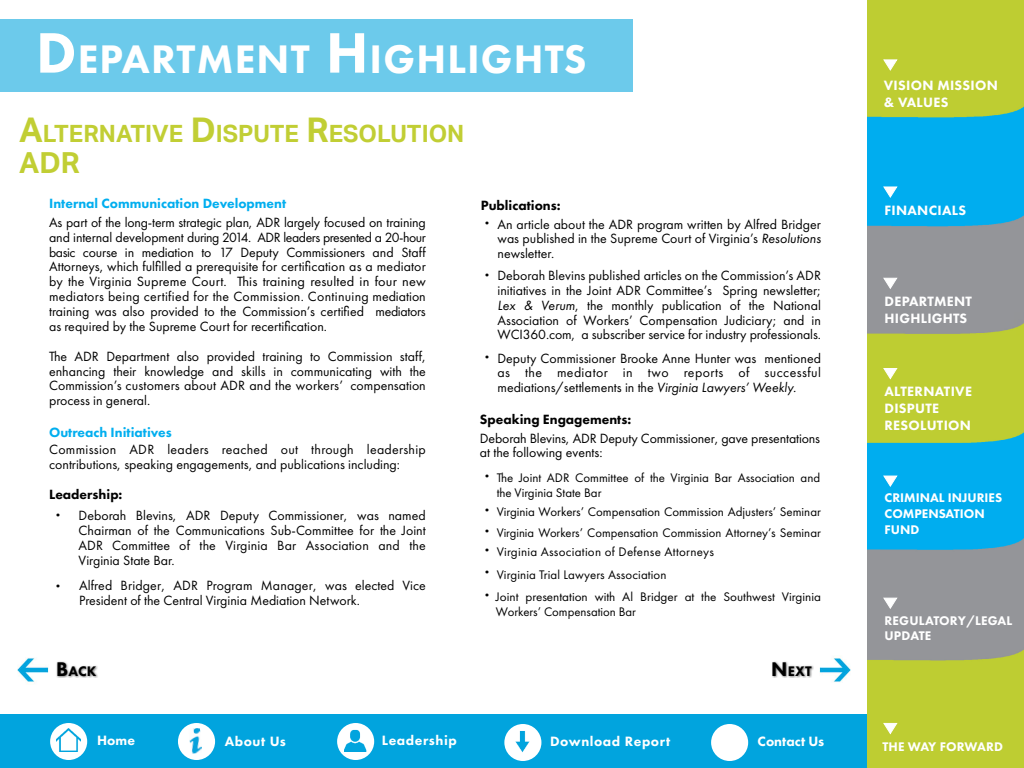
<style>
.page{position:relative;width:1024px;height:768px;background:#fff}
.page>*{position:absolute;margin:0;border:0;box-sizing:border-box;transform-origin:0 0}
.t1{font:800 41.4px "Futura PT";letter-spacing:.03em;color:#fff}
.t2{font:700 29px "Aktiv Grotesk";color:#c1ce34}
.t3{font:700 23.8px "Aktiv Grotesk";color:#c1ce34}
.t4{font:800 14.4px "Futura PT";letter-spacing:.015em;color:#000}
.t5{font:800 14px/16.8px "Futura PT";letter-spacing:.02em;color:#fff}
.t6{font:800 14px "Futura PT";letter-spacing:.04em;color:#fff}
.t7{font:800 14px "Futura PT";color:#fff}
.t8{font:13.9px/14.9px "Futura PT";color:#000;text-align:justify}
.t9{font:800 13.9px "Futura PT";color:#00aeef}
.t10{font:800 13.9px "Futura PT";color:#000}
.t11{font:800 13px/15.6px "Futura PT";color:#fff}
.t12{font:12.9px/20.1px "Futura PT";color:#000}
.t13{font:10.9px/22.9px "Aktiv Grotesk";color:#000}
.s1{font-size:59.1px}
.s2{font-size:34px}
.s3{font-style:italic}
.s4{font-size:20.5px}
</style>
<div class="page">
<div style="left:0;top:714px;width:1008px;height:54px;background:#01a4de"></div>
<img style="left:867px;top:0;width:157px;height:768px">
<div style="left:178px;top:723px;width:37px;height:37px;background:#fff;border-radius:50%"></div>
<div style="left:50px;top:723px;width:37px;height:37px;background:#fff;border-radius:50%"></div>
<img style="left:56px;top:728px;width:24px;height:23px">
<div style="left:504px;top:724px;width:37px;height:37px;background:#fff;border-radius:50%"></div>
<img style="left:515px;top:731px;width:15px;height:22px">
<div style="left:337px;top:723px;width:37px;height:37px;background:#fff;border-radius:50%"></div>
<img style="left:344px;top:729px;width:23px;height:23px">
<div style="left:711px;top:724px;width:37px;height:37px;background:#fff;border-radius:50%"></div>
<img style="left:189px;top:728px;width:13px;height:26px">
<svg style="left:883px;top:60px;width:14px;height:10px"></svg>
<svg style="left:883px;top:187px;width:14px;height:10px"></svg>
<svg style="left:883px;top:278px;width:14px;height:11px"></svg>
<svg style="left:883px;top:368px;width:14px;height:11px"></svg>
<svg style="left:883px;top:476px;width:14px;height:11px"></svg>
<svg style="left:883px;top:723px;width:14px;height:11px"></svg>
<svg style="left:883px;top:598px;width:14px;height:11px"></svg>
<div style="left:0;top:19px;width:633px;height:73px;background:#6ccaeb"></div>
<div style="left:770px;top:660px;width:44px;height:18px;background:#000;opacity:.55"></div>
<img style="left:819px;top:658px;width:32px;height:24px">
<div style="left:55px;top:660px;width:44px;height:18px;background:#000;opacity:.55"></div>
<img style="left:17px;top:658px;width:31px;height:24px">
<h1 class="t1" style="left:36px;top:33px;width:552px"><span class="s1">D</span>EPARTMENT <span class="s1">H</span> IGHLIGHTS</h1>
<h3 class="t3" style="left:19px;top:118px;width:447px"><span class="s2">A</span>LTERNATIVE <span class="s2">D</span>ISPUTE <span class="s2">R</span>ESOLUTION</h3>
<h2 class="t2" style="left:19px;top:144px;width:60px">ADR</h2>
<p class="t9" style="left:49px;top:195px;width:239px">Internal Communication Development</p>
<p class="t8" style="left:49px;top:215px;width:378px">As part of the long-term strategic plan, ADR largely focused on training and internal development during 2014. ADR leaders presented a 20-hour basic course in mediation to 17 Deputy Commissioners and Staff Attorneys, which fulfilled a prerequisite for certification as a mediator by the Virginia Supreme Court. This training resulted in four new mediators being certified for the Commission. Continuing mediation training was also provided to the Commission’s certified mediators as required by the Supreme Court for recertification.</p>
<p class="t8" style="left:49px;top:349px;width:378px">The ADR Department also provided training to Commission staff, enhancing their knowledge and skills in communicating with the Commission’s customers about ADR and the workers’ compensation process in general.</p>
<p class="t9" style="left:49px;top:424px;width:124px">Outreach Initiatives</p>
<p class="t8" style="left:49px;top:442px;width:378px">Commission ADR leaders reached out through leadership contributions, speaking engagements, and publications including:</p>
<p class="t10" style="left:49px;top:485px;width:75px">Leadership:</p>
<p class="t13" style="left:56px;top:504px;width:5px">•</p>
<p class="t8" style="left:79px;top:508px;width:349px">Deborah Blevins, ADR Deputy Commissioner, was named Chairman of the Communications Sub-Committee for the Joint ADR Committee of the Virginia Bar Association and the Virginia State Bar.</p>
<p class="t8" style="left:79px;top:578px;width:348px">Alfred Bridger, ADR Program Manager, was elected Vice<br>President of the Central Virginia Mediation Network.</p>
<p class="t13" style="left:56px;top:575px;width:5px">•</p>
<p class="t10" style="left:481px;top:196px;width:81px">Publications:</p>
<p class="t13" style="left:485px;top:211px;width:5px">•</p>
<p class="t8" style="left:498px;top:216px;width:325px">An article about the ADR program written by Alfred Bridger was published in the Supreme Court of Virginia’s <span class="s3">Resolutions </span>newsletter.</p>
<p class="t8" style="left:498px;top:268px;width:325px">Deborah Blevins published articles on the Commission’s ADR initiatives in the Joint ADR Committee’s Spring newsletter; <span class="s3">Lex &amp; Verum</span>, the monthly publication of the National Association of Workers’ Compensation Judiciary; and in WCI360.com, a subscriber service for industry professionals.</p>
<p class="t8" style="left:498px;top:350px;width:325px">Deputy Commissioner Brooke Anne Hunter was mentioned as the mediator in two reports of successful mediations/settlements in the <span class="s3">Virginia Lawyers’ Weekly.</span></p>
<p class="t13" style="left:485px;top:264px;width:5px">•</p>
<p class="t13" style="left:485px;top:345px;width:5px">•</p>
<p class="t10" style="left:480px;top:410px;width:153px">Speaking Engagements:</p>
<p class="t8" style="left:480px;top:430px;width:342px">Deborah Blevins, ADR Deputy Commissioner, gave presentations at the following events:</p>
<p class="t12" style="left:497px;top:470px;width:325px;line-height:14.9px">The Joint ADR Committee of the Virginia Bar Association and the Virginia State Bar</p>
<p class="t12" style="left:497px;top:502px;width:326px;text-align:justify">Virginia Workers’ Compensation Commission Adjusters’ Seminar Virginia Workers’ Compensation Commission Attorney’s Seminar Virginia Association of Defense Attorneys</p>
<p class="t12" style="left:496px;top:563px;width:327px;line-height:22.6px">Virginia Trial Lawyers Association<br>Joint presentation with Al Bridger at the Southwest Virginia</p>
<p class="t12" style="left:496px;top:602px;width:142px">Workers’ Compensation Bar</p>
<p class="t13" style="left:485px;top:464px;width:5px">•</p>
<p class="t13" style="left:485px;top:500px;width:5px;line-height:20.6px">• •</p>
<p class="t13" style="left:485px;top:538px;width:5px;text-align:justify">• • •</p>
<p class="t4" style="left:56px;top:662px;width:42px"><span class="s4">B</span>ACK</p>
<p class="t4" style="left:771px;top:662px;width:42px"><span class="s4">N</span> EXT</p>
<p class="t5" style="left:97px;top:732px;width:39px">Home</p>
<p class="t6" style="left:382px;top:732px;width:77px">Leadership</p>
<p class="t7" style="left:758px;top:732px;width:68px">Contact Us</p>
<p class="t5" style="left:225px;top:732px;width:63px">About Us</p>
<p class="t6" style="left:550px;top:733px;width:122px">Download Report</p>
<p class="t5" style="left:884px;top:77px;width:116px">VISION MISSION &amp; VALUES</p>
<p class="t5" style="left:885px;top:202px;width:83px">FINANCIALS</p>
<p class="t5" style="left:885px;top:293px;width:89px">DEPARTMENT<br>HIGHLIGHTS</p>
<p class="t5" style="left:885px;top:383px;width:89px">ALTERNATIVE<br>DISPUTE<br>RESOLUTION</p>
<p class="t11" style="left:885px;top:490px;width:119px">CRIMINAL INJURIES<br>COMPENSATION<br>FUND</p>
<p class="t11" style="left:885px;top:612px;width:129px">REGULATORY/LEGAL<br>UPDATE</p>
<p class="t11" style="left:882px;top:739px;width:122px">THE WAY FORWARD</p>
</div>
